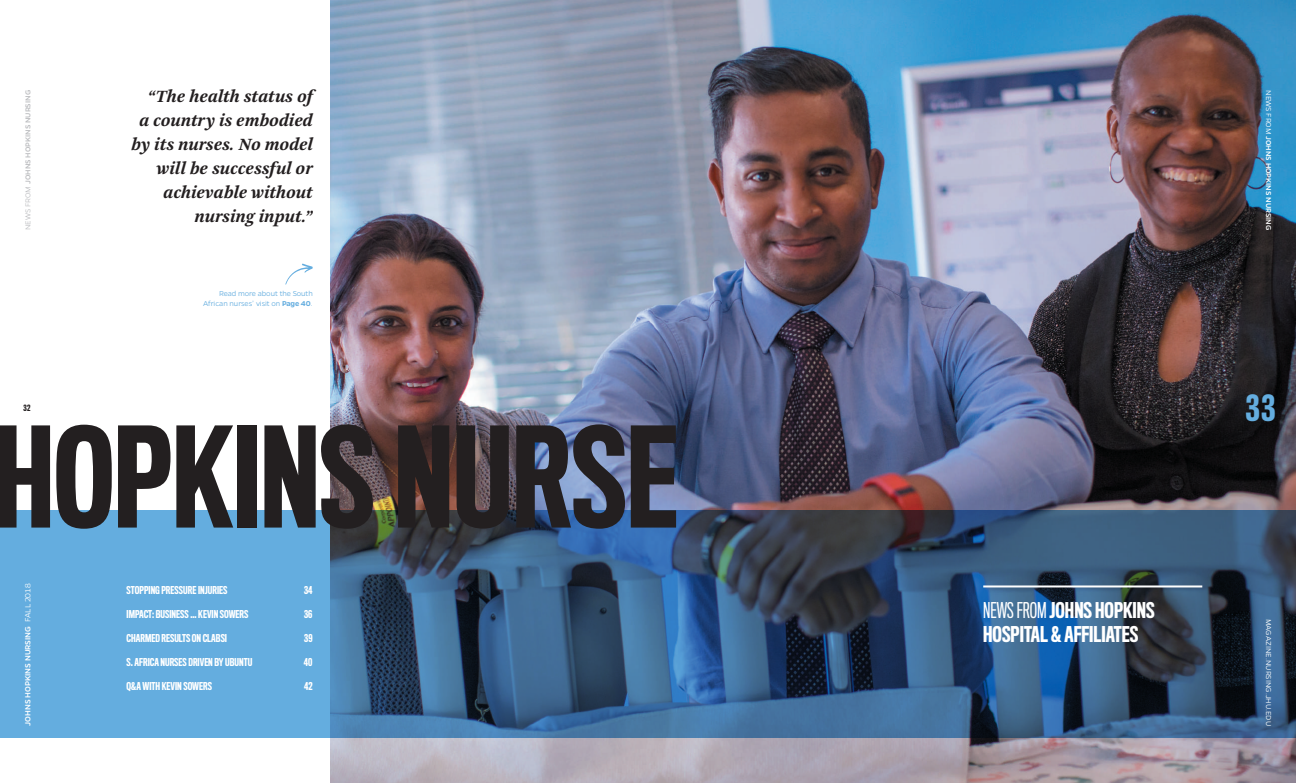
<style>
.page{position:relative;width:1296px;height:783px;background:#fff}
.page>*{position:absolute;margin:0;border:0;box-sizing:border-box;transform-origin:0 0}
.t1{font:500 128px "Titling Gothic FB Comp";color:#231f20}
.t2{font:500 33.3px "Titling Gothic FB Comp";color:#64addf}
.t3{font:500 20px/24px "Titling Gothic FB Comp";color:#fff}
.t4{font:italic 700 18px/24px "Arnhem Pro";color:#231f20;text-align:right}
.t5{font:500 10px "Titling Gothic FB Comp";color:#fff}
.t6{font:500 8.5px "Gentona";color:#fff}
.t7{font:300 8px/9.6px "Gentona";letter-spacing:-.01em;color:#64addf;text-align:right}
.t8{font:500 8px "Gentona";color:#bcbdc0}
.t9{font:500 8px "Gentona";color:#fff}
.t10{font:300 8px "Gentona";color:#fff}
.t11{font:500 8px "Titling Gothic FB Comp";color:#231f20}
.s1{font-weight:300}
.s2{font-weight:600}
.s3{font-weight:400}
</style>
<div class="page">
<img style="left:331px;top:0;width:965px;height:783px">
<svg style="left:0;top:510px;width:1296px;height:228px;background:#406b91"></svg>
<svg style="left:285px;top:263px;width:28px;height:22px"></svg>
<hr style="left:983px;top:585px;width:219px;height:2px;background:#fff">
<p class="t8" style="left:23px;top:230px;width:142px;rotate:-90deg"><span class="s1">NEWS FROM</span> JOHNS HOPKINS NURSING</p>
<p class="t11" style="left:23px;top:404px;width:9px">32</p>
<h3 class="t4" style="left:131px;top:84px;width:183px">“The health status of<br>a country is embodied by its nurses. No model will be successful or achievable without nursing input.”</h3>
<p class="t7" style="left:203px;top:289px;width:111px">Read more about the South<br>African nurses’ visit on <span class="s2">Page 40</span>.</p>
<h1 class="t1" style="left:-6px;top:405px;width:685px">HOPKINS NURSE</h1>
<p class="t6" style="left:23px;top:726px;width:144px;rotate:-90deg">JOHNS HOPKINS NURSING <span class="s1">FALL 2018</span></p>
<p class="t5" style="left:127px;top:584px;width:102px">STOPPING PRESSURE INJURIES</p>
<p class="t5" style="left:304px;top:584px;width:10px">34</p>
<p class="t5" style="left:127px;top:608px;width:124px">IMPACT: BUSINESS ... KEVIN SOWERS</p>
<p class="t5" style="left:304px;top:608px;width:10px">36</p>
<p class="t5" style="left:127px;top:632px;width:102px">CHARMED RESULTS ON CLABSI</p>
<p class="t5" style="left:304px;top:632px;width:10px">39</p>
<p class="t5" style="left:127px;top:656px;width:127px">S. AFRICA NURSES DRIVEN BY UBUNTU</p>
<p class="t5" style="left:304px;top:656px;width:10px">40</p>
<p class="t5" style="left:127px;top:680px;width:87px">Q&amp;A WITH KEVIN SOWERS</p>
<p class="t5" style="left:304px;top:680px;width:10px">42</p>
<h3 class="t3" style="left:983px;top:599px;width:173px"><span class="s3">NEWS FROM</span> JOHNS HOPKINS<br>HOSPITAL &amp; AFFILIATES</h3>
<p class="t9" style="left:1273px;top:90px;width:142px;rotate:90deg"><span class="s1">NEWS FROM</span> JOHNS HOPKINS NURSING</p>
<h2 class="t2" style="left:1246px;top:389px;width:31px">33</h2>
<p class="t10" style="left:1273px;top:619px;width:109px;rotate:90deg">MAGAZINE.NURSING.JHU.EDU</p>
</div>
